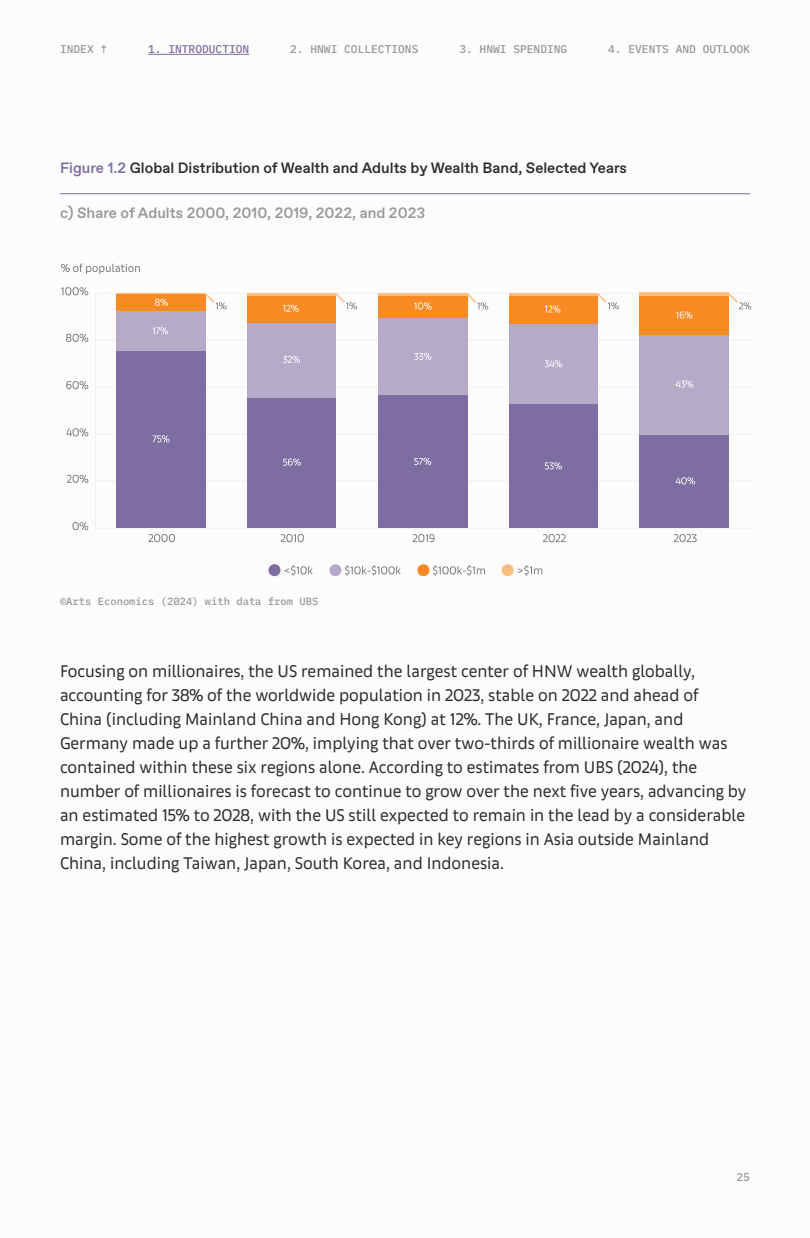
<style>
.page{position:relative;width:810px;height:1238px;background:#fff}
.page>*{position:absolute;margin:0;border:0;box-sizing:border-box;transform-origin:0 0}
.Body_Copy{font:18px/24px "Art Basel Text";color:#2b2b2b}
.H4_Figure_Heading{font:500 15px "Favorit Pro";color:#2b2b2b}
.H4_Figure_Heading-2{font:500 15px "Favorit Pro";color:#979797}
.t1{font:500 11.25px "IBM Plex Mono";color:#979797}
.t2{font:500 11.25px "IBM Plex Mono";color:#7e6da1}
.Body_Copy-2{font:500 10.5px "IBM Plex Mono";color:#979797}
.s1{color:#7e6da1}
</style>
<div class="page">
<hr style="left:60px;top:193px;width:690px;height:1px;background:#7e6da1">
<hr style="left:96px;top:528px;width:655px;height:1px;background:#f0f0f0">
<hr style="left:96px;top:480px;width:655px;height:1px;background:#f0f0f0">
<hr style="left:96px;top:434px;width:655px;height:1px;background:#f0f0f0">
<hr style="left:96px;top:387px;width:655px;height:1px;background:#f0f0f0">
<hr style="left:96px;top:339px;width:655px;height:1px;background:#f0f0f0">
<hr style="left:96px;top:293px;width:655px;height:1px;background:#f0f0f0">
<hr style="left:95px;top:293px;width:1px;height:235px;background:#f0f0f0">
<svg style="left:149px;top:534px;width:26px;height:8px"></svg>
<svg style="left:281px;top:534px;width:23px;height:8px"></svg>
<svg style="left:413px;top:534px;width:22px;height:8px"></svg>
<svg style="left:543px;top:534px;width:23px;height:8px"></svg>
<svg style="left:674px;top:534px;width:23px;height:8px"></svg>
<svg style="left:73px;top:522px;width:15px;height:8px"></svg>
<svg style="left:67px;top:475px;width:21px;height:8px"></svg>
<svg style="left:66px;top:428px;width:22px;height:8px"></svg>
<svg style="left:66px;top:381px;width:22px;height:8px"></svg>
<svg style="left:66px;top:334px;width:22px;height:8px"></svg>
<svg style="left:61px;top:287px;width:27px;height:8px"></svg>
<svg style="left:61px;top:263px;width:79px;height:11px"></svg>
<svg style="left:268px;top:564px;width:45px;height:12px"></svg>
<svg style="left:329px;top:564px;width:72px;height:12px"></svg>
<svg style="left:417px;top:564px;width:68px;height:12px"></svg>
<svg style="left:502px;top:564px;width:40px;height:12px"></svg>
<div style="left:116px;top:351px;width:90px;height:177px;background:#7e6da1"></div>
<div style="left:248px;top:397px;width:88px;height:131px;background:#7e6da1"></div>
<div style="left:378px;top:395px;width:89px;height:133px;background:#7e6da1"></div>
<div style="left:509px;top:404px;width:89px;height:124px;background:#7e6da1"></div>
<div style="left:640px;top:435px;width:89px;height:93px;background:#7e6da1"></div>
<div style="left:116px;top:311px;width:90px;height:40px;background:#b5abc9"></div>
<div style="left:248px;top:322px;width:88px;height:75px;background:#b5abc9"></div>
<div style="left:378px;top:318px;width:89px;height:77px;background:#b5abc9"></div>
<div style="left:509px;top:324px;width:89px;height:80px;background:#b5abc9"></div>
<div style="left:640px;top:334px;width:89px;height:101px;background:#b5abc9"></div>
<div style="left:116px;top:294px;width:90px;height:17px;background:#f98922"></div>
<div style="left:248px;top:295px;width:88px;height:27px;background:#f98922"></div>
<div style="left:378px;top:295px;width:89px;height:23px;background:#f98922"></div>
<div style="left:509px;top:295px;width:89px;height:29px;background:#f98922"></div>
<div style="left:640px;top:296px;width:89px;height:38px;background:#f98922"></div>
<hr style="left:116px;top:293px;width:90px;height:1px;background:#fcbd83">
<hr style="left:248px;top:293px;width:88px;height:2px;background:#fcbd83">
<hr style="left:378px;top:293px;width:89px;height:2px;background:#fcbd83">
<hr style="left:509px;top:293px;width:89px;height:2px;background:#fcbd83">
<hr style="left:640px;top:293px;width:89px;height:3px;background:#fcbd83">
<svg style="left:153px;top:435px;width:16px;height:7px"></svg>
<svg style="left:283px;top:458px;width:18px;height:8px"></svg>
<svg style="left:414px;top:458px;width:17px;height:7px"></svg>
<svg style="left:545px;top:462px;width:17px;height:7px"></svg>
<svg style="left:676px;top:477px;width:19px;height:7px"></svg>
<svg style="left:153px;top:327px;width:15px;height:7px"></svg>
<svg style="left:283px;top:356px;width:17px;height:7px"></svg>
<svg style="left:414px;top:353px;width:17px;height:7px"></svg>
<svg style="left:545px;top:360px;width:17px;height:7px"></svg>
<svg style="left:676px;top:380px;width:18px;height:7px"></svg>
<svg style="left:155px;top:299px;width:13px;height:7px"></svg>
<svg style="left:283px;top:305px;width:16px;height:7px"></svg>
<svg style="left:414px;top:302px;width:18px;height:7px"></svg>
<svg style="left:545px;top:305px;width:15px;height:7px"></svg>
<svg style="left:676px;top:311px;width:17px;height:8px"></svg>
<svg style="left:205px;top:293px;width:22px;height:16px"></svg>
<svg style="left:333px;top:293px;width:24px;height:16px"></svg>
<svg style="left:465px;top:293px;width:23px;height:16px"></svg>
<svg style="left:595px;top:293px;width:24px;height:16px"></svg>
<svg style="left:726px;top:292px;width:25px;height:17px"></svg>
<hr style="left:148px;top:54px;width:101px;height:1px;background:#7e6da1">
<p class="t1" style="left:60px;top:40px;width:49px">INDEX ↑</p>
<p class="t2" style="left:148px;top:40px;width:103px">1. INTRODUCTION</p>
<p class="t1" style="left:290px;top:40px;width:130px">2. HNWI COLLECTIONS</p>
<p class="t1" style="left:459px;top:40px;width:109px">3. HNWI SPENDING</p>
<p class="t1" style="left:608px;top:40px;width:143px">4. EVENTS AND OUTLOOK</p>
<p class="H4_Figure_Heading" style="left:60px;top:157px;width:569px"><span class="s1">Figure 1.2</span> Global Distribution of Wealth and Adults by Wealth Band, Selected Years</p>
<p class="H4_Figure_Heading-2" style="left:60px;top:203px;width:367px">c) Share of Adults 2000, 2010, 2019, 2022, and 2023</p>
<p class="Body_Copy-2" style="left:60px;top:593px;width:260px">©Arts Economics (2024) with data from UBS</p>
<p class="Body_Copy" style="left:60px;top:659px;width:688px">Focusing on millionaires, the US remained the largest center of HNW wealth globally, accounting for 38% of the worldwide population in 2023, stable on 2022 and ahead of<br>China (including Mainland China and Hong Kong) at 12%. The UK, France, Japan, and Germany made up a further 20%, implying that over two-thirds of millionaire wealth was contained within these six regions alone. According to estimates from UBS (2024), the number of millionaires is forecast to continue to grow over the next five years, advancing by an estimated 15% to 2028, with the US still expected to remain in the lead by a considerable margin. Some of the highest growth is expected in key regions in Asia outside Mainland China, including Taiwan, Japan, South Korea, and Indonesia.</p>
<p class="t1" style="left:737px;top:1168px;width:15px">25</p>
</div>
